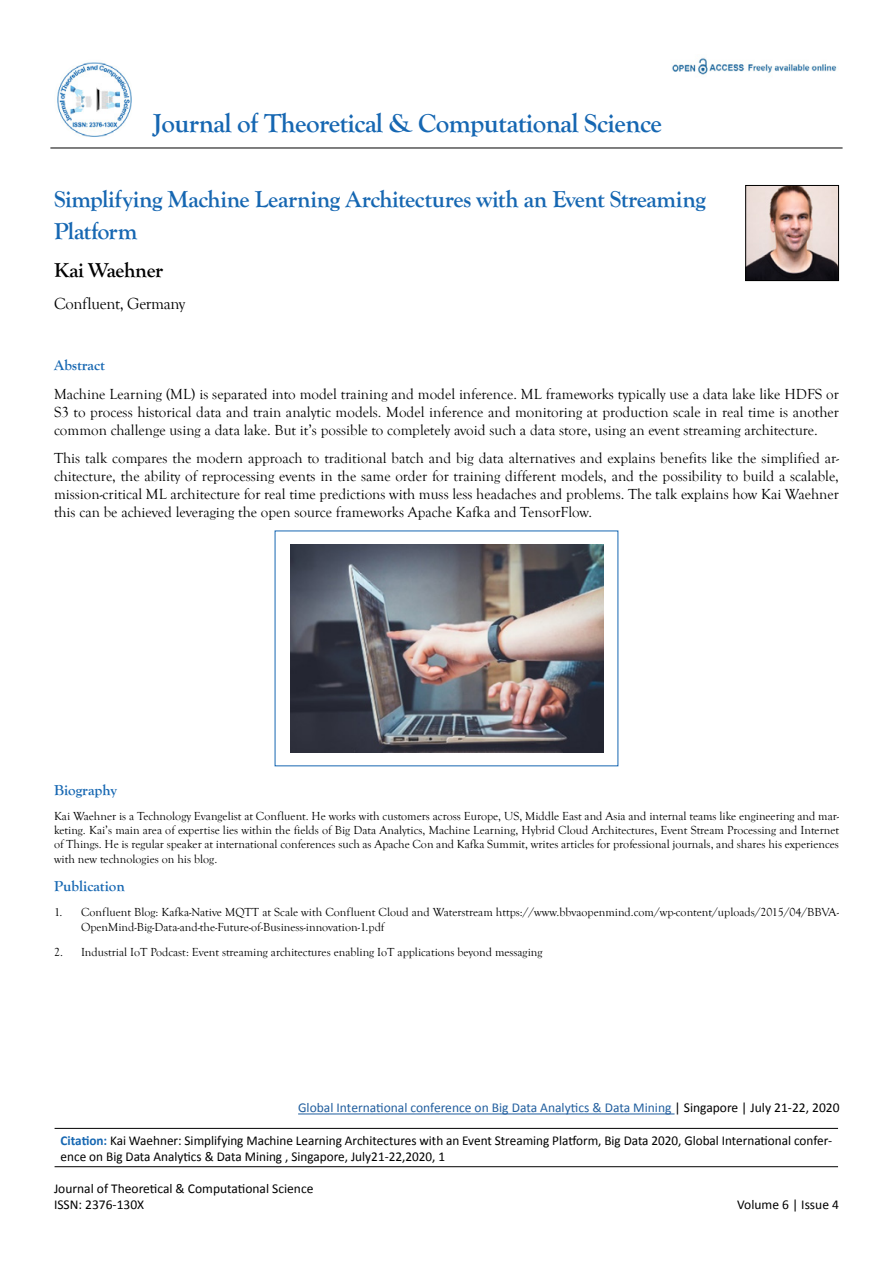
<style>
.page{position:relative;width:893px;height:1263px;background:#fff}
.page>*{position:absolute;margin:0;border:0;box-sizing:border-box;transform-origin:0 0}
.t1{font:700 27px "Goudy Old Style T";letter-spacing:-.02em;color:#1667b2}
.t2{font:700 24px/32.4px "Goudy Old Style T";letter-spacing:-.015em;color:#1667b2}
.t3{font:700 21px "Goudy Old Style T";letter-spacing:-.02em;color:#000}
.t4{font:16.5px "Goudy Old Style T";letter-spacing:-.02em;color:#000}
.t5{font:15px/18px "Goudy Old Style T";color:#000;text-align:justify}
.t6{font:700 15px "Goudy Old Style T";color:#1667b2}
.t7{font:13.5px/16.2px "Calibri";color:#000}
.t8{font:13.5px "Calibri";color:#215e9e}
.t9{font:12px/14.4px "Goudy Old Style T";color:#000;text-align:justify}
.s1{color:#000}
.s2{font-weight:700;color:#1667b2}
</style>
<div class="page">
<hr style="left:50px;top:148px;width:793px;height:1px;background:#000">
<img style="left:57px;top:62px;width:75px;height:75px">
<img style="left:672px;top:57px;width:165px;height:18px">
<img style="left:291px;top:545px;width:312px;height:208px">
<img style="left:747px;top:187px;width:90px;height:92px">
<div style="left:745px;top:185px;width:94px;height:96px;border:1px solid #000"></div>
<hr style="left:55px;top:1128px;width:783px;height:1px;background:#000">
<hr style="left:55px;top:1166px;width:783px;height:1px;background:#000">
<hr style="left:298px;top:1113px;width:377px;height:1px;background:#215e9e">
<h1 class="t1" style="left:153px;top:108px;width:510px">Journal of Theoretical &amp; Computational Science</h1>
<h2 class="t2" style="left:54px;top:183px;width:653px">Simplifying Machine Learning Architectures with an Event Streaming<br>Platform</h2>
<h3 class="t3" style="left:54px;top:258px;width:111px">Kai Waehner</h3>
<p class="t4" style="left:54px;top:295px;width:133px">Confluent, Germany</p>
<p class="t6" style="left:54px;top:357px;width:52px">Abstract</p>
<p class="t5" style="left:54px;top:385px;width:786px">Machine Learning (ML) is separated into model training and model inference. ML frameworks typically use a data lake like HDFS or S3 to process historical data and train analytic models. Model inference and monitoring at production scale in real time is another common challenge using a data lake. But it’s possible to completely avoid such a data store, using an event streaming architecture.</p>
<p class="t5" style="left:54px;top:450px;width:786px">This talk compares the modern approach to traditional batch and big data alternatives and explains benefits like the simplified ar&shy;chitecture, the ability of reprocessing events in the same order for training different models, and the possibility to build a scalable, mission-critical ML architecture for real time predictions with muss less headaches and problems. The talk explains how Kai Waehner this can be achieved leveraging the open source frameworks Apache Kafka and TensorFlow.</p>
<p class="t6" style="left:54px;top:781px;width:64px">Biography</p>
<p class="t9" style="left:54px;top:809px;width:786px">Kai Waehner is a Technology Evangelist at Confluent. He works with customers across Europe, US, Middle East and Asia and internal teams like engineering and mar&shy;keting. Kai’s main area of expertise lies within the fields of Big Data Analytics, Machine Learning, Hybrid Cloud Architectures, Event Stream Processing and Internet of Things. He is regular speaker at international conferences such as Apache Con and Kafka Summit, writes articles for professional journals, and shares his experiences with new technologies on his blog.</p>
<p class="t6" style="left:54px;top:878px;width:72px">Publication</p>
<p class="t9" style="left:81px;top:905px;width:759px;text-indent:-27px">1. Confluent Blog: Kafka-Native MQTT at Scale with Confluent Cloud and Waterstream https://www.bbvaopenmind.com/wp-content/uploads/2015/04/BBVA-<br>OpenMind-Big-Data-and-the-Future-of-Business-innovation-1.pdf</p>
<p class="t9" style="left:54px;top:945px;width:490px">2. Industrial IoT Podcast: Event streaming architectures enabling IoT applications beyond messaging</p>
<p class="t8" style="left:298px;top:1099px;width:543px">Global International conference on Big Data Analytics &amp; Data Mining <span class="s1">| Singapore | July 21-22, 2020</span></p>
<p class="t7" style="left:61px;top:1132px;width:773px"><span class="s2">Citation:</span> Kai Waehner: Simplifying Machine Learning Architectures with an Event Streaming Platform, Big Data 2020, Global International confer&shy;ence on Big Data Analytics &amp; Data Mining , Singapore, July21-22,2020, 1</p>
<p class="t7" style="left:54px;top:1180px;width:261px">Journal of Theoretical &amp; Computational Science<br>ISSN: 2376-130X</p>
<p class="t7" style="left:737px;top:1196px;width:103px">Volume 6 | Issue 4</p>
</div>
